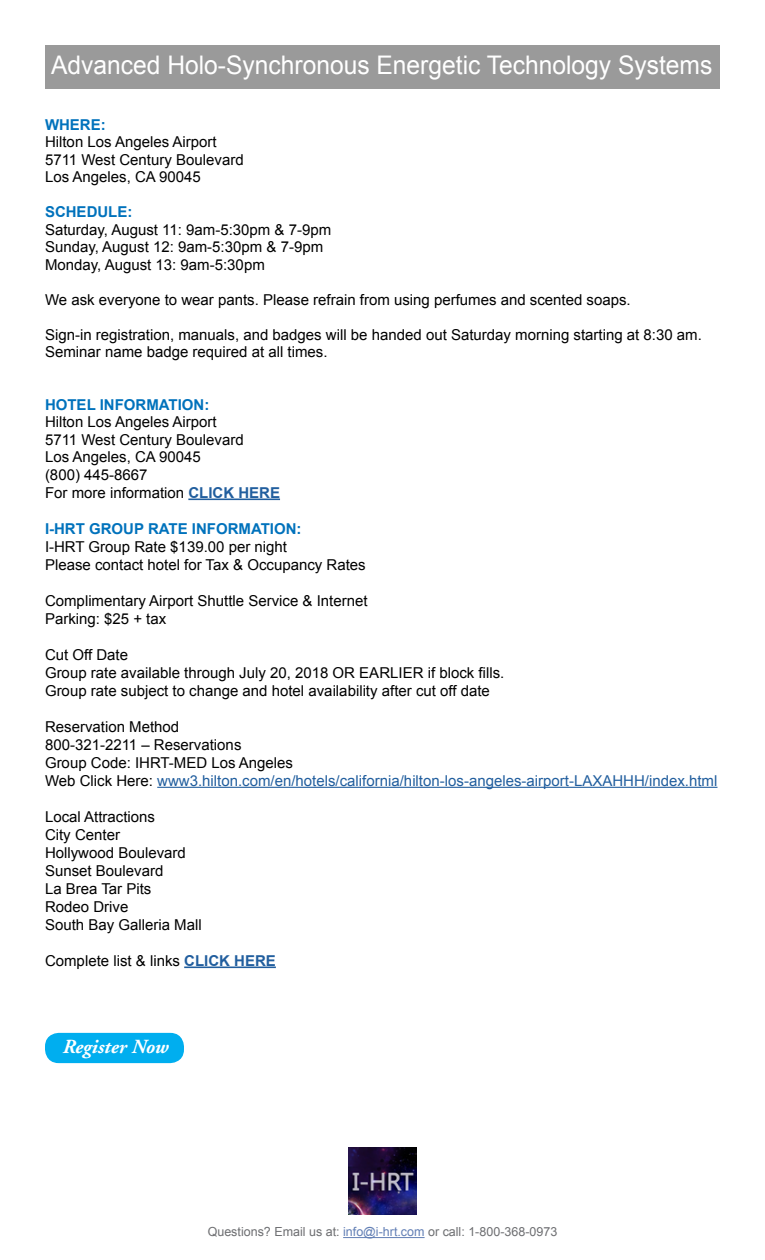
<style>
.page{position:relative;width:765px;height:1260px;background:#fff}
.page>*{position:absolute;margin:0;border:0;box-sizing:border-box;transform-origin:0 0}
.t1{font:25.62px "Arial";color:#fff;scale:.96 1}
.t2{font:italic 700 20px "Adobe Garamond";color:#fff}
.t3{font:15px/18px "Arial";color:#000}
.t4{font:700 15px "Arial";color:#0072bc}
.t5{font:12.5px "Arial";color:#6d6e71}
.s1{font-weight:700;color:#215e9e}
.s2{color:#215e9e}
.s3{color:#627fb5}
</style>
<div class="page">
<hr style="left:343px;top:1237px;width:82px;height:1px;background:#627fb5">
<hr style="left:188px;top:499px;width:92px;height:1px;background:#215e9e">
<hr style="left:157px;top:787px;width:560px;height:1px;background:#215e9e">
<hr style="left:184px;top:967px;width:92px;height:1px;background:#215e9e">
<div style="left:45px;top:45px;width:675px;height:43px;background:#9a9a9a"></div>
<img style="left:349px;top:1147px;width:67px;height:68px">
<div style="left:45px;top:1033px;width:139px;height:30px;background:#00aeef;border-radius:14px"></div>
<h1 class="t1" style="left:51px;top:49px;width:690px">Advanced Holo-Synchronous Energetic Technology Systems</h1>
<p class="t4" style="left:45px;top:114px;width:62px">WHERE:</p>
<p class="t3" style="left:45px;top:133px;width:200px;line-height:17.5px">Hilton Los Angeles Airport<br>5711 West Century Boulevard<br>Los Angeles, CA 90045</p>
<p class="t4" style="left:45px;top:202px;width:89px">SCHEDULE:</p>
<p class="t3" style="left:45px;top:221px;width:288px;line-height:17.5px">Saturday, August 11: 9am-5:30pm &amp; 7-9pm<br>Sunday, August 12: 9am-5:30pm &amp; 7-9pm<br>Monday, August 13: 9am-5:30pm</p>
<p class="t3" style="left:45px;top:291px;width:587px">We ask everyone to wear pants. Please refrain from using perfumes and scented soaps.</p>
<p class="t3" style="left:45px;top:326px;width:658px;line-height:17.5px">Sign-in registration, manuals, and badges will be handed out Saturday morning starting at 8:30 am.<br>Seminar name badge required at all times.</p>
<p class="t4" style="left:45px;top:395px;width:166px">HOTEL INFORMATION:</p>
<p class="t3" style="left:45px;top:413px;width:237px;line-height:17.6px">Hilton Los Angeles Airport<br>5711 West Century Boulevard<br>Los Angeles, CA 90045<br>(800) 445-8667<br>For more information <span class="s1">CLICK HERE</span></p>
<p class="t4" style="left:45px;top:519px;width:258px">I-HRT GROUP RATE INFORMATION:</p>
<p class="t3" style="left:45px;top:538px;width:322px">I-HRT Group Rate $139.00 per night<br>Please contact hotel for Tax &amp; Occupancy Rates</p>
<p class="t3" style="left:45px;top:592px;width:324px">Complimentary Airport Shuttle Service &amp; Internet<br>Parking: $25 + tax</p>
<p class="t3" style="left:45px;top:646px;width:461px">Cut Off Date<br>Group rate available through July 20, 2018 OR EARLIER if block fills.<br>Group rate subject to change and hotel availability after cut off date</p>
<p class="t3" style="left:45px;top:718px;width:674px">Reservation Method<br>800-321-2211 – Reservations<br>Group Code: IHRT-MED Los Angeles<br>Web Click Here: <span class="s2">www3.hilton.com/en/hotels/california/hilton-los-angeles-airport-LAXAHHH/index.html</span></p>
<p class="t3" style="left:45px;top:808px;width:158px">Local Attractions<br>City Center<br>Hollywood Boulevard<br>Sunset Boulevard<br>La Brea Tar Pits<br>Rodeo Drive<br>South Bay Galleria Mall</p>
<p class="t3" style="left:45px;top:952px;width:232px">Complete list &amp; links <span class="s1">CLICK HERE</span></p>
<h2 class="t2" style="left:63px;top:1036px;width:107px">Register Now</h2>
<p class="t5" style="left:208px;top:1224px;width:351px">Questions? Email us at: <span class="s3">info@i-hrt.com</span> or call: 1-800-368-0973</p>
</div>
